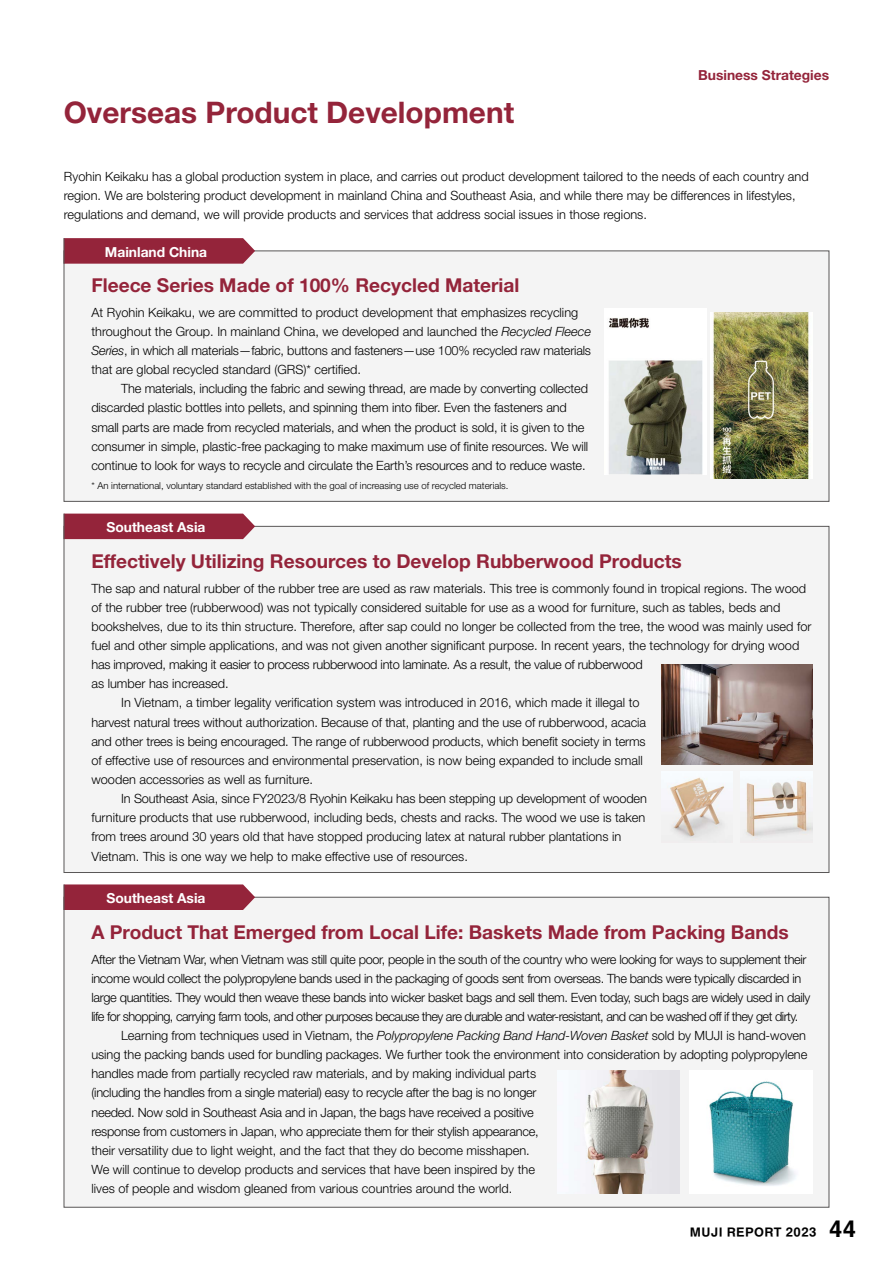
<style>
.page{position:relative;width:893px;height:1263px;background:#fff}
.page>*{position:absolute;margin:0;border:0;box-sizing:border-box;transform-origin:0 0}
.t1{font:700 29.7px "Helvetica Neue LT Std";color:#94243a}
.t2{font:700 19.2px "Helvetica Neue LT Std";color:#94243a}
.t3{font:700 13.8px "Helvetica Neue LT Std";color:#fff}
.t4{font:700 13.8px "Helvetica Neue LT Std";color:#94243a}
.t5{font:300 12.75px/19.2px "Helvetica Neue LT Std";letter-spacing:-.005em;color:#000}
.t6{font:300 12.75px "Helvetica Neue LT Std";letter-spacing:-.025em;color:#000}
.t7{font:300 12.75px "Helvetica Neue LT Std";letter-spacing:-.04em;color:#000}
.t8{font:700 10.65px "MUJI Font 2020";letter-spacing:.04em;color:#000}
.t9{font:300 9.6px "Helvetica Neue LT Std";color:#000}
.s1{font-style:italic}
.s2{font-size:19.2px}
</style>
<div class="page">
<div style="left:64px;top:251px;width:765px;height:251px;background:#f4f4f4;border:1px solid #595757"></div>
<img style="left:710px;top:313px;width:102px;height:165px">
<img style="left:604px;top:308px;width:102px;height:166px">
<div style="left:64px;top:526px;width:765px;height:347px;background:#f4f4f4;border:1px solid #595757"></div>
<img style="left:661px;top:665px;width:151px;height:100px">
<img style="left:661px;top:771px;width:71px;height:70px">
<img style="left:741px;top:771px;width:71px;height:69px">
<div style="left:64px;top:897px;width:765px;height:310px;background:#f4f4f4"></div>
<img style="left:585px;top:1071px;width:95px;height:122px">
<img style="left:689px;top:1071px;width:123px;height:122px">
<svg style="left:64px;top:238px;width:191px;height:26px;background:#982e43"></svg>
<div style="left:64px;top:514px;width:191px;height:25px;background:#94243a"></div>
<svg style="left:64px;top:884px;width:191px;height:26px;background:#982e43"></svg>
<h1 class="t1" style="left:64px;top:94px;width:452px">Overseas Product Development</h1>
<p class="t4" style="left:698px;top:66px;width:133px">Business Strategies</p>
<p class="t5" style="left:64px;top:166px;width:746px">Ryohin Keikaku has a global production system in place, and carries out product development tailored to the needs of each country and region. We are bolstering product development in mainland China and Southeast Asia, and while there may be differences in lifestyles, regulations and demand, we will provide products and services that address social issues in those regions.</p>
<p class="t3" style="left:105px;top:243px;width:104px">Mainland China</p>
<h2 class="t2" style="left:91px;top:274px;width:429px">Fleece Series Made of 100% Recycled Material</h2>
<p class="t5" style="left:91px;top:302px;width:501px">At Ryohin Keikaku, we are committed to product development that emphasizes recycling throughout the Group. In mainland China, we developed and launched the <span class="s1">Recycled Fleece Series</span>, in which all materials—fabric, buttons and fasteners—use 100% recycled raw materials that are global recycled standard (GRS)* certified.</p>
<p class="t5" style="left:91px;top:379px;width:498px;text-indent:30px">The materials, including the fabric and sewing thread, are made by converting collected discarded plastic bottles into pellets, and spinning them into fiber. Even the fasteners and small parts are made from recycled materials, and when the product is sold, it is given to the consumer in simple, plastic-free packaging to make maximum use of finite resources. We will continue to look for ways to recycle and circulate the Earth’s resources and to reduce waste.</p>
<p class="t9" style="left:91px;top:480px;width:418px">* An international, voluntary standard established with the goal of increasing use of recycled materials.</p>
<p class="t3" style="left:107px;top:519px;width:101px">Southeast Asia</p>
<h2 class="t2" style="left:91px;top:549px;width:592px">Effectively Utilizing Resources to Develop Rubberwood Products</h2>
<p class="t5" style="left:91px;top:578px;width:716px">The sap and natural rubber of the rubber tree are used as raw materials. This tree is commonly found in tropical regions. The wood</p>
<p class="t5" style="left:91px;top:597px;width:690px">of the rubber tree (rubberwood) was not typically considered suitable for use as a wood for furniture, such as tables, beds and</p>
<p class="t5" style="left:91px;top:616px;width:721px">bookshelves, due to its thin structure. Therefore, after sap could no longer be collected from the tree, the wood was mainly used for</p>
<p class="t5" style="left:91px;top:636px;width:709px">fuel and other simple applications, and was not given another significant purpose. In recent years, the technology for drying wood</p>
<p class="t5" style="left:91px;top:655px;width:553px">has improved, making it easier to process rubberwood into laminate. As a result, the value of rubberwood</p>
<p class="t5" style="left:91px;top:674px;width:139px">as lumber has increased.</p>
<p class="t5" style="left:121px;top:693px;width:520px">In Vietnam, a timber legality verification system was introduced in 2016, which made it illegal to</p>
<p class="t5" style="left:91px;top:712px;width:556px">harvest natural trees without authorization. Because of that, planting and the use of rubberwood, acacia</p>
<p class="t5" style="left:91px;top:731px;width:556px">and other trees is being encouraged. The range of rubberwood products, which benefit society in terms</p>
<p class="t5" style="left:91px;top:750px;width:553px">of effective use of resources and environmental preservation, is now being expanded to include small</p>
<p class="t5" style="left:91px;top:770px;width:223px">wooden accessories as well as furniture.</p>
<p class="t5" style="left:121px;top:789px;width:527px">In Southeast Asia, since FY2023/8 Ryohin Keikaku has been stepping up development of wooden</p>
<p class="t5" style="left:91px;top:808px;width:555px">furniture products that use rubberwood, including beds, chests and racks. The wood we use is taken</p>
<p class="t5" style="left:91px;top:827px;width:531px">from trees around 30 years old that have stopped producing latex at natural rubber plantations in</p>
<p class="t5" style="left:91px;top:846px;width:378px">Vietnam. This is one way we help to make effective use of resources.</p>
<p class="t3" style="left:107px;top:889px;width:101px">Southeast Asia</p>
<h2 class="t2" style="left:91px;top:920px;width:699px">A Product That Emerged from Local Life: Baskets Made from Packing Bands</h2>
<p class="t6" style="left:91px;top:951px;width:717px">After the Vietnam War, when Vietnam was still quite poor, people in the south of the country who were looking for ways to supplement their</p>
<p class="t6" style="left:91px;top:970px;width:711px">income would collect the polypropylene bands used in the packaging of goods sent from overseas. The bands were typically discarded in</p>
<p class="t6" style="left:91px;top:989px;width:720px">large quantities. They would then weave these bands into wicker basket bags and sell them. Even today, such bags are widely used in daily</p>
<p class="t7" style="left:91px;top:1008px;width:708px">life for shopping, carrying farm tools, and other purposes because they are durable and water-resistant, and can be washed off if they get dirty.</p>
<p class="t5" style="left:121px;top:1026px;width:686px">Learning from techniques used in Vietnam, the <span class="s1">Polypropylene Packing Band Hand-Woven Basket</span> sold by MUJI is hand-woven</p>
<p class="t5" style="left:91px;top:1045px;width:717px">using the packing bands used for bundling packages. We further took the environment into consideration by adopting polypropylene</p>
<p class="t5" style="left:91px;top:1064px;width:446px">handles made from partially recycled raw materials, and by making individual parts</p>
<p class="t5" style="left:91px;top:1083px;width:447px">(including the handles from a single material) easy to recycle after the bag is no longer</p>
<p class="t5" style="left:91px;top:1102px;width:444px">needed. Now sold in Southeast Asia and in Japan, the bags have received a positive</p>
<p class="t5" style="left:91px;top:1121px;width:449px">response from customers in Japan, who appreciate them for their stylish appearance,</p>
<p class="t5" style="left:91px;top:1140px;width:440px">their versatility due to light weight, and the fact that they do become misshapen.</p>
<p class="t5" style="left:91px;top:1159px;width:445px">We will continue to develop products and services that have been inspired by the</p>
<p class="t5" style="left:91px;top:1179px;width:423px">lives of people and wisdom gleaned from various countries around the world.</p>
<p class="t8" style="left:690px;top:1223px;width:168px">MUJI REPORT 2023 <span class="s2">44</span></p>
</div>
